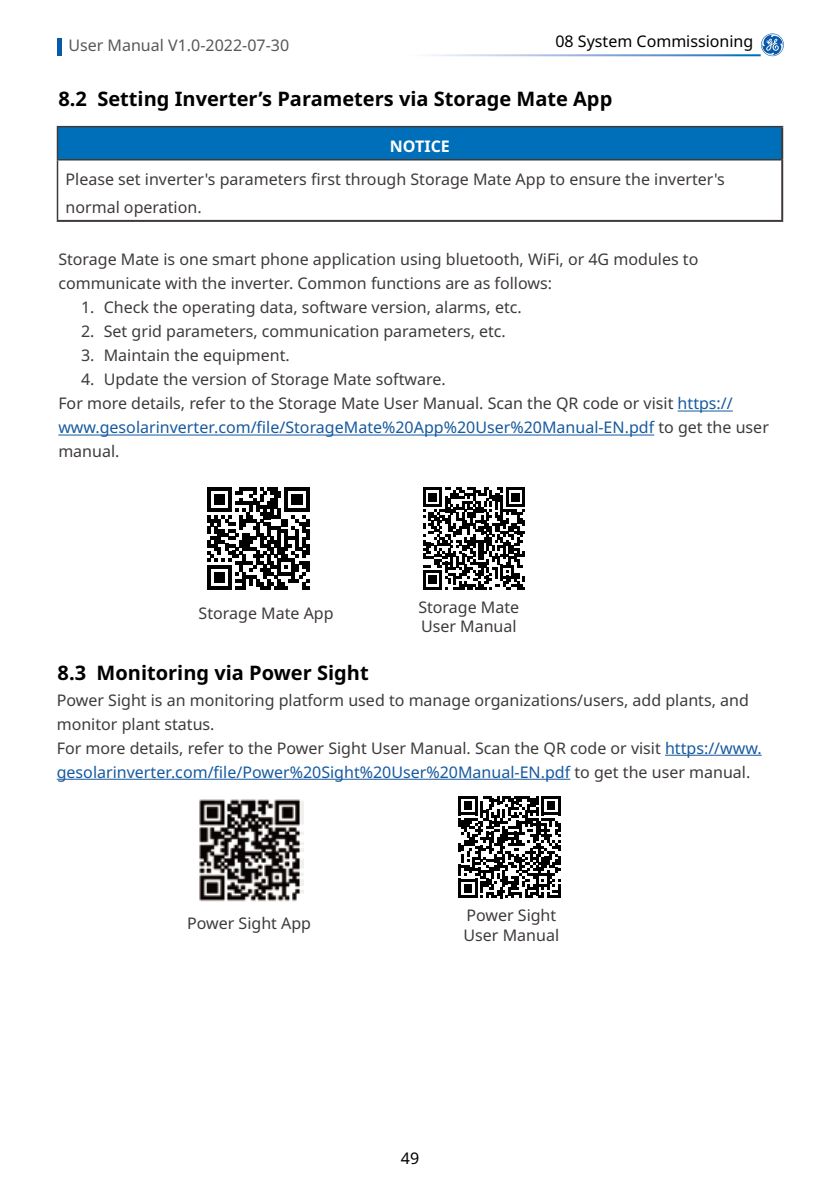
<style>
.page{position:relative;width:840px;height:1191px;background:#fff}
.page>*{position:absolute;margin:0;border:0;box-sizing:border-box;transform-origin:0 0}
.t1{font:700 20px "Noto Sans";color:#000}
.t2{font:16px/24px "Noto Sans";color:#3e3a39}
.t3{font:16px "Noto Sans";color:#595757}
.t4{font:16px "Noto Sans";color:#000}
.t5{font:700 16px "Noto Sans";color:#fff}
.s1{color:#15599f}
</style>
<div class="page">
<hr style="left:57px;top:38px;width:4px;height:18px;background:#0859a8">
<svg style="left:760px;top:33px;width:23px;height:23px"></svg>
<hr style="left:677px;top:410px;width:55px;height:1px;background:#15599f">
<hr style="left:58px;top:434px;width:596px;height:1px;background:#15599f">
<svg style="left:207px;top:487px;width:102px;height:102px"></svg>
<img style="left:199px;top:799px;width:104px;height:103px">
<svg style="left:423px;top:487px;width:102px;height:102px"></svg>
<svg style="left:458px;top:796px;width:102px;height:102px"></svg>
<hr style="left:557px;top:884px;width:3px;height:14px;background:#000">
<hr style="left:664px;top:755px;width:97px;height:1px;background:#15599f">
<hr style="left:57px;top:779px;width:513px;height:1px;background:#15599f">
<div style="left:57px;top:127px;width:724px;height:33px;background:#006fba"></div>
<hr style="left:57px;top:126px;width:725px;height:1px;background:#3e3a39">
<hr style="left:57px;top:127px;width:1px;height:32px;background:#3e3a39">
<hr style="left:57px;top:159px;width:723px;height:1px;background:#3e3a39">
<hr style="left:57px;top:160px;width:1px;height:60px;background:#3e3a39">
<hr style="left:780px;top:127px;width:2px;height:33px;background:#3e3a39">
<hr style="left:780px;top:160px;width:2px;height:60px;background:#3e3a39">
<hr style="left:57px;top:220px;width:725px;height:2px;background:#3e3a39">
<p class="t3" style="left:68px;top:34px;width:222px">User Manual V1.0-2022-07-30</p>
<p class="t4" style="left:555px;top:30px;width:199px">08 System Commissioning</p>
<p class="t1" style="left:58px;top:85px;width:555px">8.2 Setting Inverter’s Parameters via Storage Mate App</p>
<p class="t5" style="left:389px;top:135px;width:61px">NOTICE</p>
<p class="t2" style="left:65px;top:165px;width:660px;line-height:28px">Please set inverter's parameters first through Storage Mate App to ensure the inverter's normal operation.</p>
<p class="t2" style="left:58px;top:248px;width:641px">Storage Mate is one smart phone application using bluetooth, WiFi, or 4G modules to communicate with the inverter. Common functions are as follows:</p>
<p class="t2" style="left:81px;top:296px;width:442px">1. Check the operating data, software version, alarms, etc.</p>
<p class="t2" style="left:81px;top:320px;width:426px">2. Set grid parameters, communication parameters, etc.</p>
<p class="t2" style="left:81px;top:344px;width:210px">3. Maintain the equipment.</p>
<p class="t2" style="left:58px;top:368px;width:711px;text-indent:23px">4. Update the version of Storage Mate software.<br>For more details, refer to the Storage Mate User Manual. Scan the QR code or visit <span class="s1">https:// www.gesolarinverter.com/file/StorageMate%20App%20User%20Manual-EN.pdf</span> to get the user manual.</p>
<p class="t2" style="left:198px;top:601px;width:136px">Storage Mate App</p>
<p class="t1" style="left:57px;top:658px;width:312px">8.3 Monitoring via Power Sight</p>
<p class="t2" style="left:418px;top:597px;width:102px;line-height:19.2px">Storage Mate<br>User Manual</p>
<p class="t2" style="left:57px;top:688px;width:706px">Power Sight is an monitoring platform used to manage organizations/users, add plants, and monitor plant status.<br>For more details, refer to the Power Sight User Manual. Scan the QR code or visit <span class="s1">https://www. gesolarinverter.com/file/Power%20Sight%20User%20Manual-EN.pdf</span> to get the user manual.</p>
<p class="t2" style="left:187px;top:911px;width:125px">Power Sight App</p>
<p class="t2" style="left:463px;top:906px;width:97px;line-height:19.2px">Power Sight<br>User Manual</p>
<p class="t4" style="left:401px;top:1147px;width:20px">49</p>
</div>
